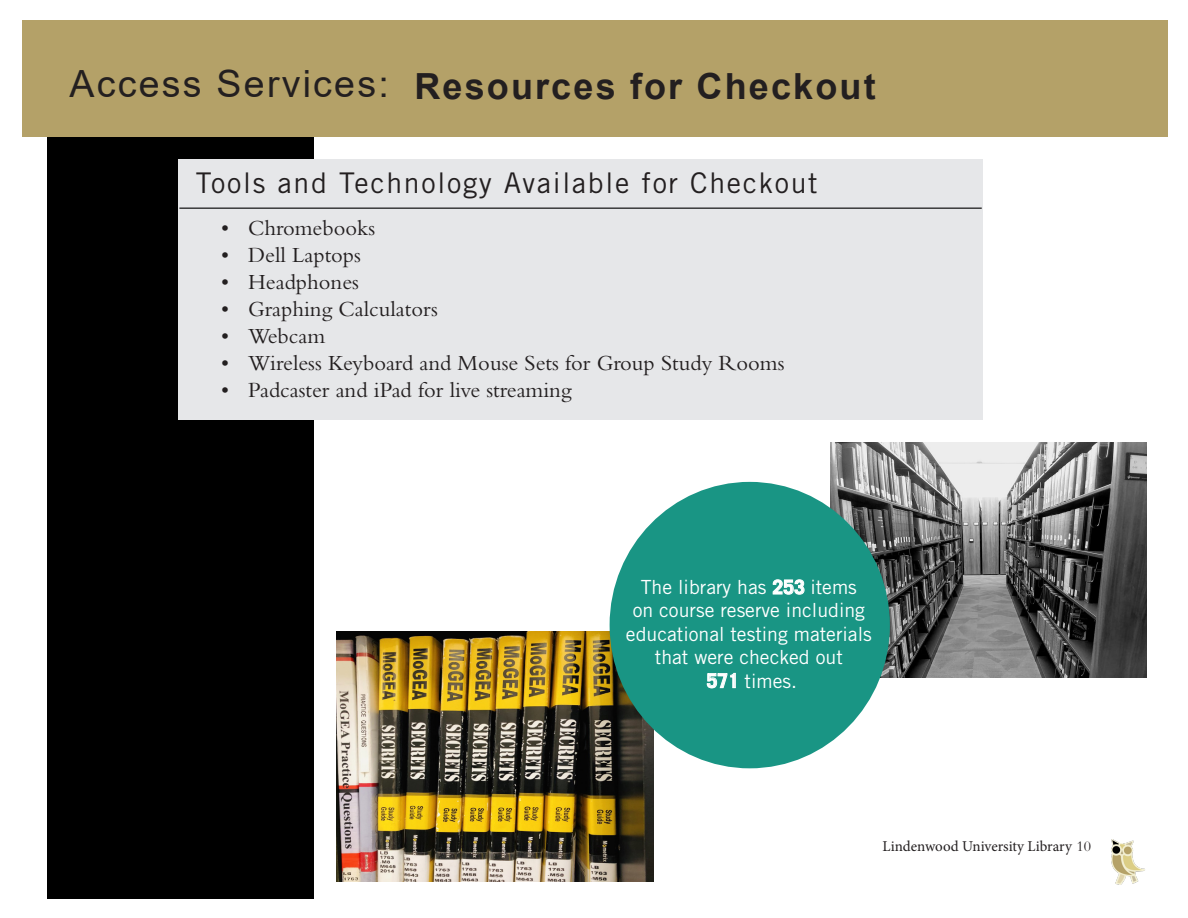
<style>
.page{position:relative;width:1188px;height:918px;background:#fff}
.page>*{position:absolute;margin:0;border:0;box-sizing:border-box;transform-origin:0 0}
.LARC_AR{font:37.5px "Arial";letter-spacing:.06em;color:#231f20}
.Body_Page_Subheading{font:700 36px "Arial";letter-spacing:.06em;color:#231f20}
.Body_Heading{font:28.5px "Trade Gothic";letter-spacing:.06em;color:#231f20}
.t1{font:22.5px "Bembo Std";color:#231f20}
.t2{font:19.5px/23.4px "Trade Gothic";color:#fff;text-align:center}
.t3{font:15px "Minion Pro";color:#231f20}
.s1{font-weight:700}
.s2{font-family:"Bembo Std"}
</style>
<div class="page">
<div style="left:47px;top:22px;width:267px;height:877px;background:#000"></div>
<div style="left:22px;top:20px;width:1146px;height:117px;background:#b4a168"></div>
<img style="left:1111px;top:839px;width:34px;height:46px">
<div style="left:178px;top:159px;width:805px;height:261px;background:#e6e7e9"></div>
<hr style="left:179px;top:208px;width:803px;height:1px;background:#000">
<img style="left:830px;top:443px;width:316px;height:235px">
<img style="left:337px;top:632px;width:316px;height:250px">
<div style="left:610px;top:482px;width:280px;height:286px;background:#199584;border-radius:50%"></div>
<p class="LARC_AR" style="left:70px;top:58px;width:321px">Access Services:</p>
<p class="Body_Page_Subheading" style="left:414px;top:61px;width:463px">Resources for Checkout</p>
<p class="Body_Heading" style="left:196px;top:166px;width:624px">Tools and Technology Available for Checkout</p>
<p class="t1" style="left:221px;top:215px;width:156px">• Chromebooks</p>
<p class="t1" style="left:221px;top:242px;width:141px">• Dell Laptops</p>
<p class="t1" style="left:221px;top:269px;width:139px">• Headphones</p>
<p class="t1" style="left:221px;top:296px;width:218px">• Graphing Calculators</p>
<p class="t1" style="left:221px;top:323px;width:106px">• Webcam</p>
<p class="t1" style="left:221px;top:350px;width:565px">• Wireless Keyboard and Mouse Sets for Group Study Rooms</p>
<p class="t1" style="left:221px;top:377px;width:352px">• Padcaster and iPad for live streaming</p>
<p class="t2" style="left:626px;top:575px;width:247px">The library has <span class="s1">253</span> items<br>on course reserve including educational testing materials that were checked out</p>
<p class="t2" style="left:707px;top:669px;width:92px"><span class="s1">571</span> times.</p>
<p class="t3" style="left:883px;top:836px;width:210px">Lindenwood University Library <span class="s2">10</span></p>
</div>
